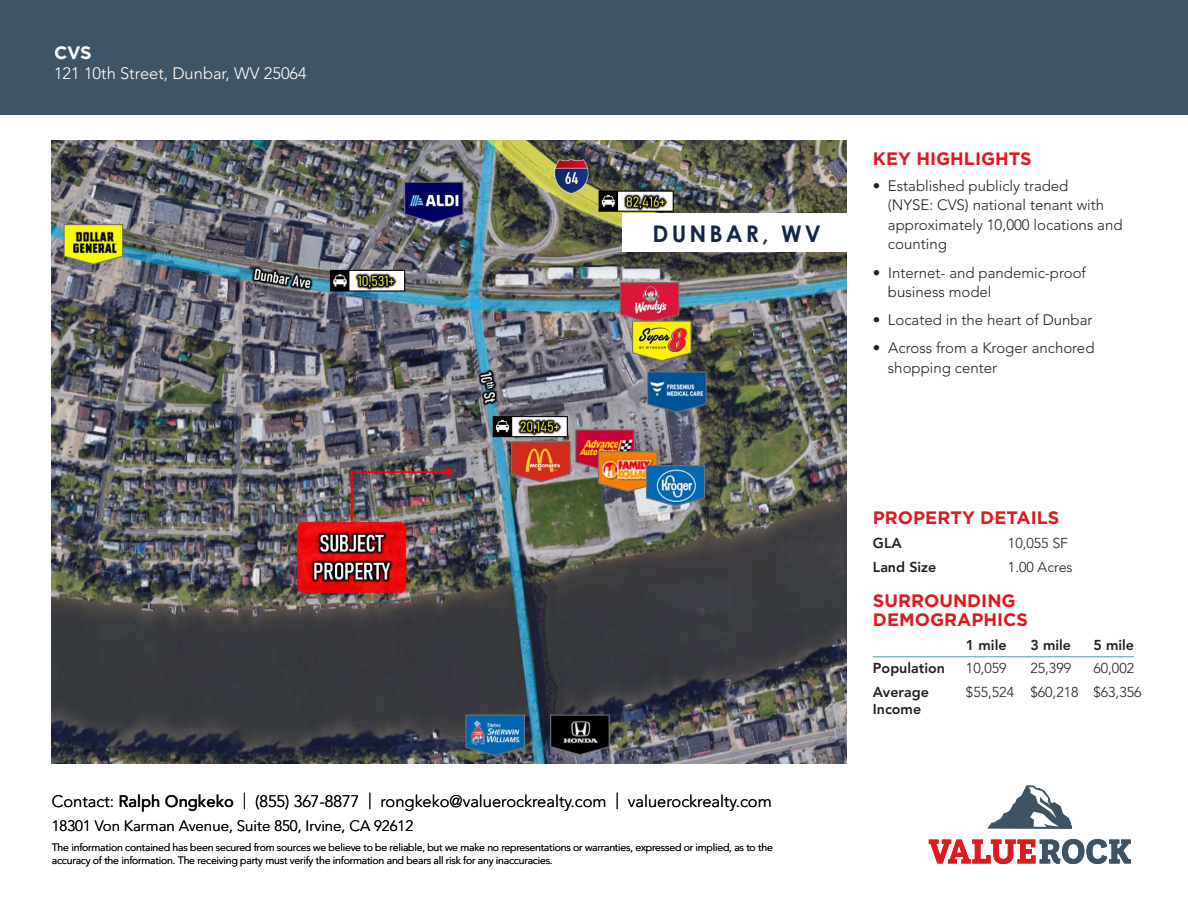
<style>
.page{position:relative;width:1188px;height:918px;background:#fff}
.page>*{position:absolute;margin:0;border:0;box-sizing:border-box;transform-origin:0 0}
.t1{font:700 22.95px "Century Gothic";letter-spacing:.135em;color:#142847}
.t2{font:700 18px/19.5px "Gotham HTF";color:#de1920}
.t3{font:700 18px "Gotham HTF";color:#fff}
.t4{font:300 16.5px "Avenir LT Std";color:#000}
.t5{font:300 16.5px "Avenir LT Std";color:#fff}
.t6{font:300 15px/19.5px "Avenir LT Std";color:#231f20}
.t7{font:300 15px "Avenir LT Std";color:#000}
.t8{font:300 14.25px "Avenir LT Std";color:#231f20}
.t9{font:800 14.25px "Avenir LT Std";color:#231f20}
.t10{font:300 10.5px/12.6px "Avenir LT Std";letter-spacing:-.02em;color:#000}
.s1{font-weight:500}
</style>
<div class="page">
<div style="left:0;top:0;width:1188px;height:114px;background:#3f5465"></div>
<svg style="left:988px;top:786px;width:84px;height:43px"></svg>
<svg style="left:929px;top:839px;width:202px;height:25px"></svg>
<img style="left:52px;top:140px;width:795px;height:624px">
<div style="left:622px;top:213px;width:225px;height:39px;background:#fff"></div>
<hr style="left:873px;top:656px;width:261px;height:1px;background:#63a3b9">
<p class="t3" style="left:54px;top:43px;width:39px">CVS</p>
<p class="t5" style="left:54px;top:64px;width:254px">121 10th Street, Dunbar, WV 25064</p>
<p class="t1" style="left:653px;top:219px;width:170px">DUNBAR, WV</p>
<p class="t2" style="left:873px;top:148px;width:160px">KEY HIGHLIGHTS</p>
<p class="t6" style="left:888px;top:176px;width:236px;text-indent:-15px">• Established publicly traded<br>(NYSE: CVS) national tenant with approximately 10,000 locations and counting</p>
<p class="t6" style="left:888px;top:263px;width:200px;text-indent:-15px">• Internet- and pandemic-proof business model</p>
<p class="t6" style="left:873px;top:310px;width:221px">• Located in the heart of Dunbar</p>
<p class="t6" style="left:888px;top:338px;width:208px;text-indent:-15px">• Across from a Kroger anchored shopping center</p>
<p class="t4" style="left:52px;top:792px;width:721px">Contact: <span class="s1">Ralph Ongkeko</span> | (855) 367-8877 | rongkeko@valuerockrealty.com | valuerockrealty.com</p>
<p class="t7" style="left:52px;top:817px;width:363px">18301 Von Karman Avenue, Suite 850, Irvine, CA 92612</p>
<p class="t10" style="left:52px;top:841px;width:723px">The information contained has been secured from sources we believe to be reliable, but we make no representations or warranties, expressed or implied, as to the accuracy of the information. The receiving party must verify the information and bears all risk for any inaccuracies.</p>
<p class="t2" style="left:873px;top:507px;width:188px">PROPERTY DETAILS</p>
<p class="t9" style="left:873px;top:534px;width:30px">GLA</p>
<p class="t8" style="left:1008px;top:534px;width:62px">10,055 SF</p>
<p class="t9" style="left:873px;top:559px;width:65px">Land Size</p>
<p class="t8" style="left:1008px;top:559px;width:66px">1.00 Acres</p>
<p class="t2" style="left:873px;top:590px;width:156px">SURROUNDING<br>DEMOGRAPHICS</p>
<p class="t9" style="left:966px;top:636px;width:42px">1 mile</p>
<p class="t9" style="left:1030px;top:636px;width:42px">3 mile</p>
<p class="t9" style="left:1093px;top:636px;width:42px">5 mile</p>
<p class="t9" style="left:873px;top:660px;width:74px">Population</p>
<p class="t8" style="left:966px;top:660px;width:42px">10,059</p>
<p class="t8" style="left:1030px;top:660px;width:42px">25,399</p>
<p class="t8" style="left:1093px;top:660px;width:42px">60,002</p>
<p class="t9" style="left:873px;top:684px;width:57px">Average</p>
<p class="t8" style="left:966px;top:684px;width:177px">$55,524 $60,218 $63,356</p>
<p class="t9" style="left:873px;top:701px;width:50px">Income</p>
</div>
